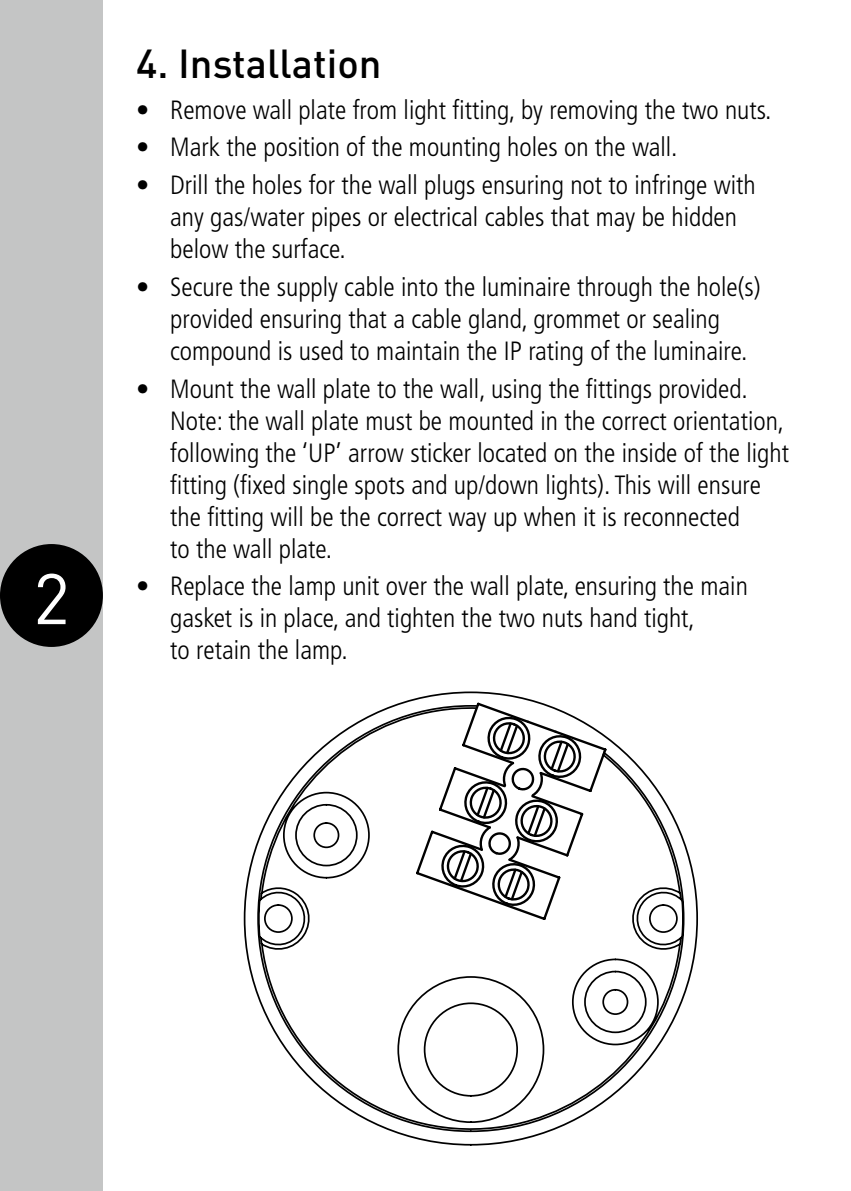
<style>
.page{position:relative;width:851px;height:1191px;background:#fff}
.page>*{position:absolute;margin:0;border:0;box-sizing:border-box;transform-origin:0 0}
.t1{font:70.4px "DIN";color:#fff}
.t2{font:500 40px "DIN";color:#000}
.t3{font:300 condensed 26.4px/32px "Frutiger LT";color:#000}
</style>
<div class="page">
<div style="left:0;top:0;width:103px;height:1191px;background:#c4c5c5"></div>
<svg style="left:244px;top:691px;width:454px;height:454px"></svg>
<svg style="left:414px;top:701px;width:194px;height:221px"></svg>
<div style="left:0;top:544px;width:103px;height:103px;background:#000;border-radius:50%"></div>
<h1 class="t1" style="left:33px;top:555px;width:38px">2</h1>
<h2 class="t2" style="left:136px;top:38px;width:247px">4. Installation</h2>
<p class="t3" style="left:136px;top:94px;width:636px">• Remove wall plate from light fitting, by removing the two nuts.</p>
<p class="t3" style="left:136px;top:132px;width:543px">• Mark the position of the mounting holes on the wall.</p>
<p class="t3" style="left:170px;top:169px;width:587px;text-indent:-34px">• Drill the holes for the wall plugs ensuring not to infringe with any gas/water pipes or electrical cables that may be hidden below the surface.</p>
<p class="t3" style="left:170px;top:271px;width:592px;text-indent:-34px">• Secure the supply cable into the luminaire through the hole(s) provided ensuring that a cable gland, grommet or sealing compound is used to maintain the IP rating of the luminaire.</p>
<p class="t3" style="left:170px;top:373px;width:620px;text-indent:-34px">• Mount the wall plate to the wall, using the fittings provided.<br>Note: the wall plate must be mounted in the correct orientation, following the ‘UP’ arrow sticker located on the inside of the light fitting (fixed single spots and up/down lights). This will ensure the fitting will be the correct way up when it is reconnected<br>to the wall plate.</p>
<p class="t3" style="left:170px;top:570px;width:579px;text-indent:-34px">• Replace the lamp unit over the wall plate, ensuring the main gasket is in place, and tighten the two nuts hand tight,<br>to retain the lamp.</p>
</div>
